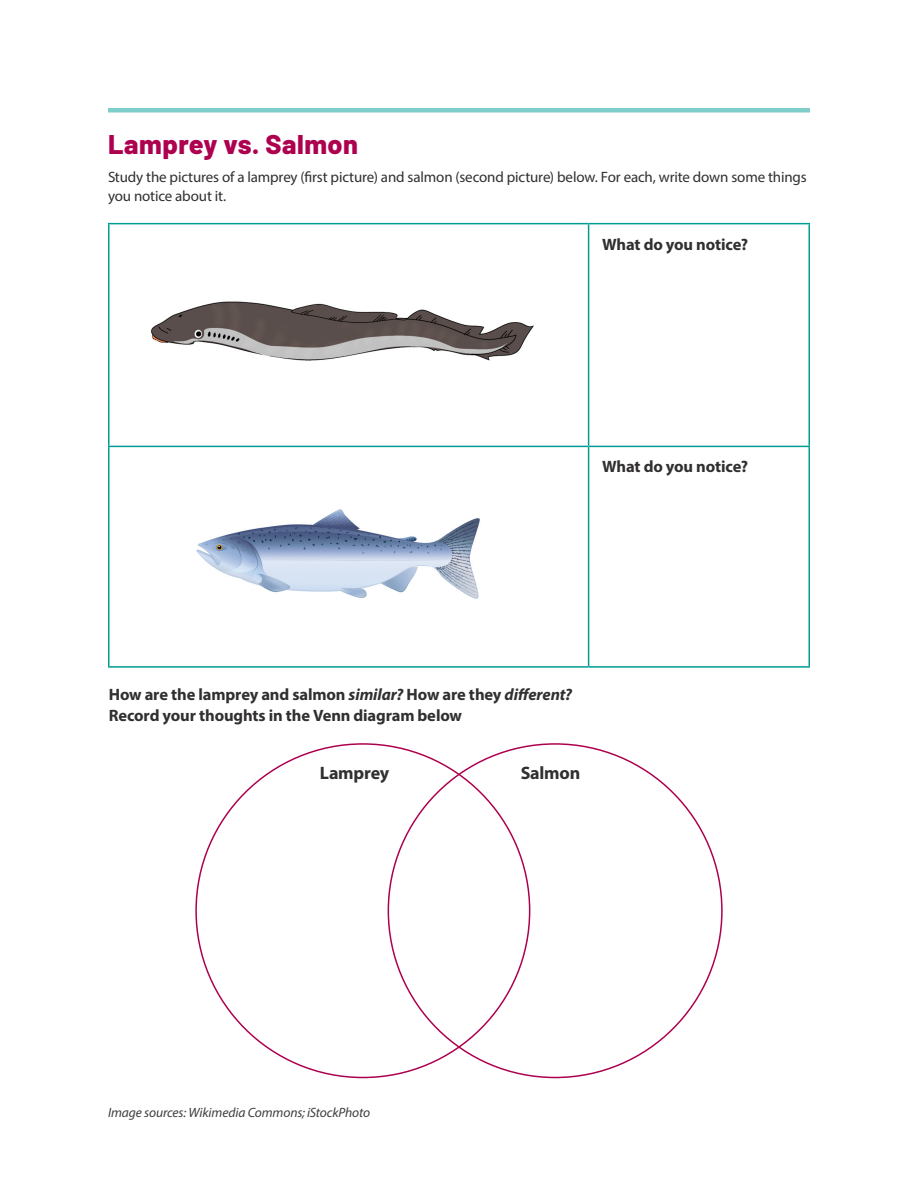
<style>
.page{position:relative;width:918px;height:1188px;background:#fff}
.page>*{position:absolute;margin:0;border:0;box-sizing:border-box;transform-origin:0 0}
.Activity_Header{font:800 27px "Barlow";letter-spacing:.015em;color:#ad004f}
.t1{font:700 18px "Myriad Pro";letter-spacing:-.01em;color:#312f30}
.t2{font:700 16.5px/21px "Myriad Pro";letter-spacing:-.01em;color:#312f30}
.Body{font:15px/19.5px "Myriad Pro";letter-spacing:-.01em;color:#312f30}
.Bullets{font:italic 13.5px "Myriad Pro";letter-spacing:-.005em;color:#3e3e3f}
.s1{font-style:italic}
</style>
<div class="page">
<hr style="left:108px;top:108px;width:702px;height:4px;background:#80cec9">
<hr style="left:108px;top:224px;width:2px;height:222px;background:#009c94">
<hr style="left:588px;top:224px;width:1px;height:222px;background:#009c94">
<hr style="left:808px;top:224px;width:2px;height:222px;background:#009c94">
<hr style="left:108px;top:447px;width:2px;height:219px;background:#009c94">
<hr style="left:588px;top:447px;width:1px;height:219px;background:#009c94">
<hr style="left:808px;top:447px;width:2px;height:219px;background:#009c94">
<hr style="left:108px;top:223px;width:481px;height:1px;background:#009c94">
<hr style="left:589px;top:223px;width:221px;height:1px;background:#009c94">
<hr style="left:108px;top:446px;width:481px;height:1px;background:#009c94">
<hr style="left:589px;top:446px;width:221px;height:1px;background:#009c94">
<hr style="left:108px;top:666px;width:481px;height:2px;background:#009c94">
<hr style="left:589px;top:666px;width:221px;height:2px;background:#009c94">
<img style="left:151px;top:301px;width:383px;height:60px">
<div style="left:181px;top:352px;width:28px;height:10px;background:#fff"></div>
<img style="left:196px;top:509px;width:284px;height:90px">
<p class="Activity_Header" style="left:108px;top:124px;width:251px">Lamprey vs. Salmon</p>
<p class="Body" style="left:108px;top:167px;width:700px">Study the pictures of a lamprey (first picture) and salmon (second picture) below. For each, write down some things you notice about it.</p>
<p class="t2" style="left:602px;top:233px;width:148px">What do you notice?</p>
<p class="t2" style="left:602px;top:456px;width:148px">What do you notice?</p>
<p class="t2" style="left:109px;top:683px;width:465px">How are the lamprey and salmon <span class="s1">similar?</span> How are they <span class="s1">different?<br></span>Record your thoughts in the Venn diagram below</p>
<p class="t1" style="left:320px;top:761px;width:71px">Lamprey</p>
<p class="t1" style="left:521px;top:761px;width:61px">Salmon</p>
<p class="Bullets" style="left:108px;top:1104px;width:264px">Image sources: Wikimedia Commons; iStockPhoto</p>
</div>
